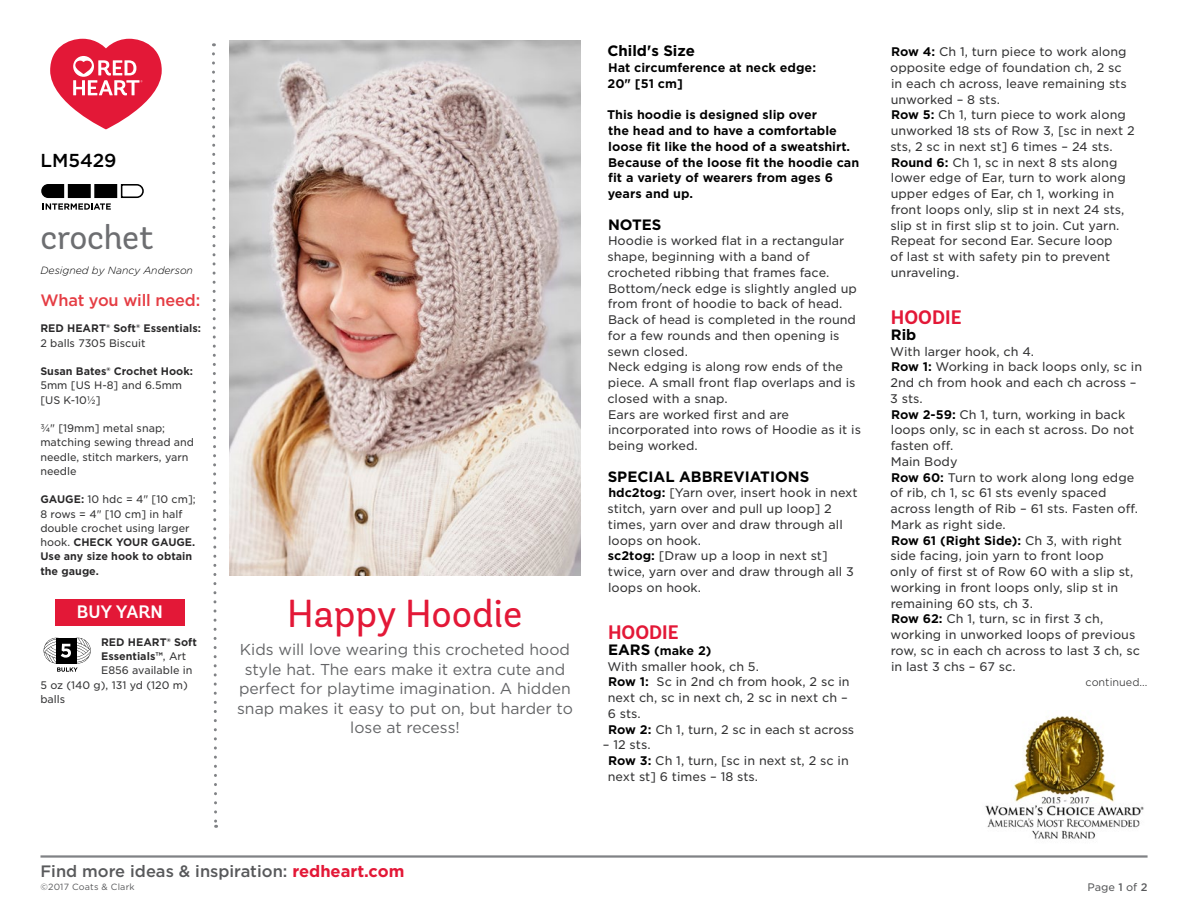
<style>
.page{position:relative;width:1188px;height:918px;background:#fff}
.page>*{position:absolute;margin:0;border:0;box-sizing:border-box;transform-origin:0 0}
.Project_Name{font:39px "Andes Rounded";color:#e31837}
.Crochet_Or_Knit{font:34.5px "Andes Rounded";letter-spacing:-.01em;color:#6d6e71}
.t1{font:700 19.5px "Andes Rounded";color:#e31837}
.LW_Number{font:500 18.75px "Gotham";color:#000}
.Buy_Yarn{font:600 18px "Andes Rounded";color:#fff}
.t2{font:500 16.5px "Gotham";color:#58595b}
.What_You_Will_Need_H{font:500 16.5px "Gotham";letter-spacing:-.01em;color:#e53d44}
.Romance_Copy{font:15.75px/19.5px "Gotham";color:#636466;text-align:center}
.Main_Body_Text{font:700 15px "Gotham";color:#000}
.Main_Body_Text-2{font:12px/15.8px "Gotham S Sm";color:#333334}
.Main_Body_Text-3{font:700 12px/15.8px "Gotham S Sm";color:#000}
.Main_Body_Text_NO_GR{font:12px/15.8px "Gotham S Sm";color:#333334}
.What_You_Need_Body_T{font:10.5px/14.2px "Gotham S Sm";color:#333334}
.What_You_Need_Body_T-2{font:700 10.5px/14.2px "Gotham S Sm";color:#292829}
.Designed_By{font:italic 300 10.5px "Gotham Rounded";color:#000}
.Continued_On_Next_Pa{font:300 10.5px "Gotham S Sm";color:#333334}
.Main_Body_Text-4{font:10.5px "Gotham S Sm";color:#58595b}
.t3{font:9px "Gotham";letter-spacing:.02em;color:#58595b}
.s1{font-weight:400;color:#333334}
.s2{font-weight:700;color:#292829}
.s3{font-weight:700;color:#000}
.s4{font-family:"Gotham";font-size:15px}
.s5{font-weight:700;color:#e31837}
.s6{font-weight:500}
</style>
<div class="page">
<hr style="left:40px;top:855px;width:1108px;height:3px;background:#808285">
<svg style="left:120px;top:184px;width:24px;height:14px"></svg>
<div style="left:94px;top:184px;width:23px;height:14px;background:#000"></div>
<svg style="left:41px;top:184px;width:70px;height:26px"></svg>
<svg style="left:212px;top:43px;width:6px;height:785px"></svg>
<div style="left:55px;top:599px;width:130px;height:26px;background:#e31837"></div>
<svg style="left:44px;top:637px;width:47px;height:35px"></svg>
<img style="left:230px;top:40px;width:350px;height:536px">
<img style="left:985px;top:716px;width:159px;height:123px">
<svg style="left:50px;top:39px;width:112px;height:90px"></svg>
<p class="LW_Number" style="left:40px;top:148px;width:78px">LM5429</p>
<p class="Crochet_Or_Knit" style="left:40px;top:216px;width:115px">crochet</p>
<p class="Designed_By" style="left:40px;top:263px;width:154px">Designed by Nancy Anderson</p>
<p class="What_You_Will_Need_H" style="left:40px;top:289px;width:161px">What you will need:</p>
<p class="What_You_Need_Body_T-2" style="left:40px;top:321px;width:162px">RED HEART® Soft® Essentials:<br><span class="s1">2 balls 7305 Biscuit</span></p>
<p class="What_You_Need_Body_T-2" style="left:40px;top:364px;width:154px">Susan Bates® Crochet Hook:</p>
<p class="What_You_Need_Body_T" style="left:40px;top:378px;width:143px">5mm [US H-8] and 6.5mm [US K-10½]</p>
<p class="What_You_Need_Body_T" style="left:40px;top:421px;width:155px">¾" [19mm] metal snap; matching sewing thread and needle, stitch markers, yarn needle</p>
<p class="What_You_Need_Body_T" style="left:40px;top:492px;width:157px"><span class="s2">GAUGE:</span> 10 hdc = 4" [10 cm];<br>8 rows = 4" [10 cm] in half double crochet using larger hook. <span class="s2">CHECK YOUR GAUGE.<br>Use any size hook to obtain the gauge.</span></p>
<p class="Buy_Yarn" style="left:77px;top:601px;width:87px">BUY YARN</p>
<p class="What_You_Need_Body_T-2" style="left:101px;top:635px;width:97px">RED HEART® Soft</p>
<p class="What_You_Need_Body_T-2" style="left:101px;top:649px;width:87px">Essentials™<span class="s1">, Art</span></p>
<p class="What_You_Need_Body_T" style="left:101px;top:663px;width:93px">E856 available in</p>
<p class="What_You_Need_Body_T" style="left:40px;top:677px;width:149px">5 oz (140 g), 131 yd (120 m)</p>
<p class="What_You_Need_Body_T" style="left:40px;top:692px;width:26px">balls</p>
<p class="Project_Name" style="left:287px;top:590px;width:237px">Happy Hoodie</p>
<p class="Romance_Copy" style="left:237px;top:640px;width:337px">Kids will love wearing this crocheted hood style hat. The ears make it extra cute and perfect for playtime imagination. A hidden snap makes it easy to put on, but harder to lose at recess!</p>
<p class="Main_Body_Text" style="left:607px;top:41px;width:89px">Child's Size</p>
<p class="Main_Body_Text-3" style="left:608px;top:60px;width:210px">Hat circumference at neck edge:<br>20" [51 cm]</p>
<p class="Main_Body_Text-3" style="left:607px;top:107px;width:254px">This hoodie is designed slip over<br>the head and to have a comfortable loose fit like the hood of a sweatshirt.<br>Because of the loose fit the hoodie can fit a variety of wearers from ages 6 years and up.</p>
<p class="Main_Body_Text" style="left:608px;top:214px;width:55px">NOTES</p>
<p class="Main_Body_Text-2" style="left:607px;top:233px;width:251px">Hoodie is worked flat in a rectangular shape, beginning with a band of crocheted ribbing that frames face.<br>Bottom/neck edge is slightly angled up from front of hoodie to back of head.<br>Back of head is completed in the round for a few rounds and then opening is sewn closed.</p>
<p class="Main_Body_Text_NO_GR" style="left:607px;top:359px;width:250px">Neck edging is along row ends of the piece. A small front flap overlaps and is closed with a snap.</p>
<p class="Main_Body_Text-2" style="left:608px;top:406px;width:254px">Ears are worked first and are incorporated into rows of Hoodie as it is being worked.</p>
<p class="Main_Body_Text" style="left:608px;top:466px;width:203px">SPECIAL ABBREVIATIONS</p>
<p class="Main_Body_Text-2" style="left:608px;top:485px;width:252px"><span class="s3">hdc2tog:</span> [Yarn over, insert hook in next stitch, yarn over and pull up loop] 2 times, yarn over and draw through all loops on hook.</p>
<p class="Main_Body_Text-2" style="left:608px;top:548px;width:248px"><span class="s3">sc2tog:</span> [Draw up a loop in next st] twice, yarn over and draw through all 3 loops on hook.</p>
<p class="t1" style="left:608px;top:620px;width:72px">HOODIE</p>
<p class="Main_Body_Text-3" style="left:608px;top:642px;width:105px"><span class="s4">EARS</span> (make 2)</p>
<p class="Main_Body_Text-2" style="left:607px;top:658px;width:153px">With smaller hook, ch 5.</p>
<p class="Main_Body_Text-2" style="left:608px;top:674px;width:243px"><span class="s3">Row 1:</span> Sc in 2nd ch from hook, 2 sc in next ch, sc in next ch, 2 sc in next ch –<br>6 sts.</p>
<p class="Main_Body_Text-2" style="left:608px;top:721px;width:248px"><span class="s3">Row 2:</span> Ch 1, turn, 2 sc in each st across</p>
<p class="Main_Body_Text-2" style="left:603px;top:737px;width:49px">– 12 sts.</p>
<p class="Main_Body_Text-2" style="left:608px;top:752px;width:243px"><span class="s3">Row 3:</span> Ch 1, turn, [sc in next st, 2 sc in next st] 6 times – 18 sts.</p>
<p class="Main_Body_Text-2" style="left:890px;top:44px;width:238px"><span class="s3">Row 4:</span> Ch 1, turn piece to work along opposite edge of foundation ch, 2 sc in each ch across, leave remaining sts unworked – 8 sts.</p>
<p class="Main_Body_Text-2" style="left:890px;top:107px;width:246px"><span class="s3">Row 5:</span> Ch 1, turn piece to work along unworked 18 sts of Row 3, [sc in next 2 sts, 2 sc in next st] 6 times – 24 sts.</p>
<p class="Main_Body_Text-2" style="left:890px;top:154px;width:237px"><span class="s3">Round 6:</span> Ch 1, sc in next 8 sts along lower edge of Ear, turn to work along upper edges of Ear, ch 1, working in front loops only, slip st in next 24 sts, slip st in first slip st to join. Cut yarn.</p>
<p class="Main_Body_Text-2" style="left:890px;top:233px;width:224px">Repeat for second Ear. Secure loop of last st with safety pin to prevent unraveling.</p>
<p class="t1" style="left:891px;top:305px;width:72px">HOODIE</p>
<p class="Main_Body_Text" style="left:891px;top:324px;width:27px">Rib</p>
<p class="Main_Body_Text-2" style="left:890px;top:343px;width:145px">With larger hook, ch 4.</p>
<p class="Main_Body_Text-2" style="left:890px;top:359px;width:253px"><span class="s3">Row 1:</span> Working in back loops only, sc in<br>2nd ch from hook and each ch across –<br>3 sts.</p>
<p class="Main_Body_Text-2" style="left:891px;top:406px;width:245px"><span class="s3">Row 2-59:</span> Ch 1, turn, working in back loops only, sc in each st across. Do not fasten off.</p>
<p class="Main_Body_Text-2" style="left:891px;top:453px;width:68px">Main Body</p>
<p class="Main_Body_Text-2" style="left:890px;top:469px;width:249px"><span class="s3">Row 60:</span> Turn to work along long edge of rib, ch 1, sc 61 sts evenly spaced across length of Rib – 61 sts. Fasten off.<br>Mark as right side.</p>
<p class="Main_Body_Text-2" style="left:890px;top:532px;width:245px"><span class="s3">Row 61 (Right Side):</span> Ch 3, with right side facing, join yarn to front loop only of first st of Row 60 with a slip st, working in front loops only, slip st in remaining 60 sts, ch 3.</p>
<p class="Main_Body_Text-2" style="left:891px;top:611px;width:251px"><span class="s3">Row 62:</span> Ch 1, turn, sc in first 3 ch, working in unworked loops of previous row, sc in each ch across to last 3 ch, sc in last 3 chs – 67 sc.</p>
<p class="Continued_On_Next_Pa" style="left:1086px;top:675px;width:63px">continued...</p>
<p class="t2" style="left:40px;top:860px;width:365px">Find more ideas &amp; inspiration: <span class="s5">redheart.com</span></p>
<p class="t3" style="left:40px;top:882px;width:96px">©2017 Coats &amp; Clark</p>
<p class="Main_Body_Text-4" style="left:1087px;top:880px;width:62px">Page <span class="s6">1</span> of <span class="s6">2</span></p>
</div>
